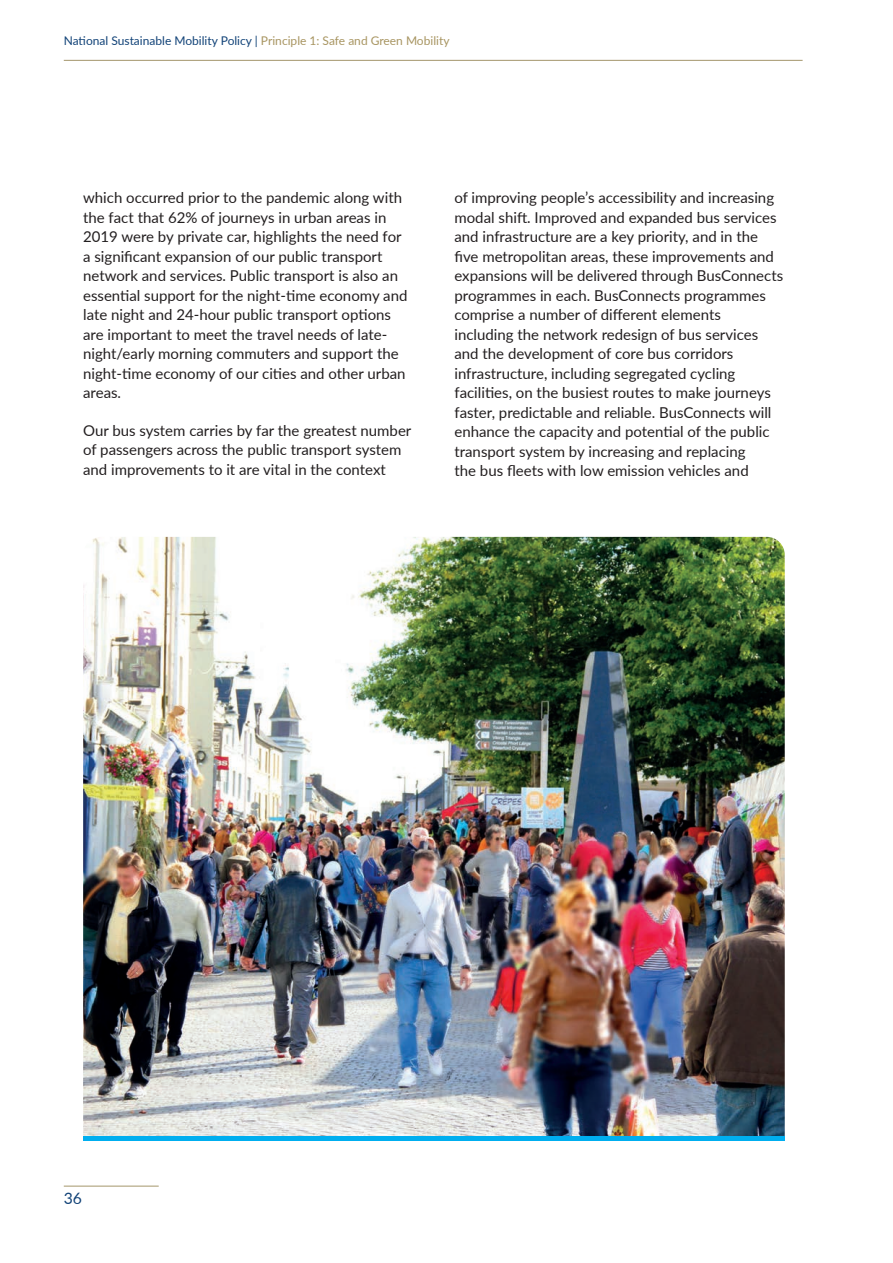
<style>
.page{position:relative;width:893px;height:1263px;background:#fff}
.page>*{position:absolute;margin:0;border:0;box-sizing:border-box;transform-origin:0 0}
.t1{font:15.75px "Lato";color:#124378}
.t2{font:15px/19.5px "Lato";color:#231f20}
.t3{font:12px "Lato";color:#124378}
.s1{color:#a89561}
</style>
<div class="page">
<img style="left:83px;top:537px;width:702px;height:599px">
<div style="left:83px;top:1136px;width:702px;height:5px;background:#00aeef"></div>
<hr style="left:64px;top:60px;width:739px;height:1px;background:#a4966b">
<hr style="left:64px;top:1186px;width:95px;height:1px;background:#a4966b">
<p class="t3" style="left:64px;top:32px;width:387px">National Sustainable Mobility Policy | <span class="s1">Principle 1: Safe and Green Mobility</span></p>
<p class="t2" style="left:83px;top:188px;width:326px">which occurred prior to the pandemic along with the fact that 62% of journeys in urban areas in 2019 were by private car, highlights the need for a significant expansion of our public transport network and services. Public transport is also an essential support for the night-time economy and late night and 24-hour public transport options are important to meet the travel needs of late&shy;night/early morning commuters and support the night-time economy of our cities and other urban areas.</p>
<p class="t2" style="left:83px;top:420px;width:330px">Our bus system carries by far the greatest number of passengers across the public transport system and improvements to it are vital in the context</p>
<p class="t2" style="left:454px;top:188px;width:330px">of improving people’s accessibility and increasing modal shift. Improved and expanded bus services and infrastructure are a key priority, and in the five metropolitan areas, these improvements and expansions will be delivered through BusConnects programmes in each. BusConnects programmes comprise a number of different elements including the network redesign of bus services and the development of core bus corridors infrastructure, including segregated cycling facilities, on the busiest routes to make journeys faster, predictable and reliable. BusConnects will enhance the capacity and potential of the public transport system by increasing and replacing<br>the bus fleets with low emission vehicles and</p>
<p class="t1" style="left:64px;top:1187px;width:20px">36</p>
</div>
